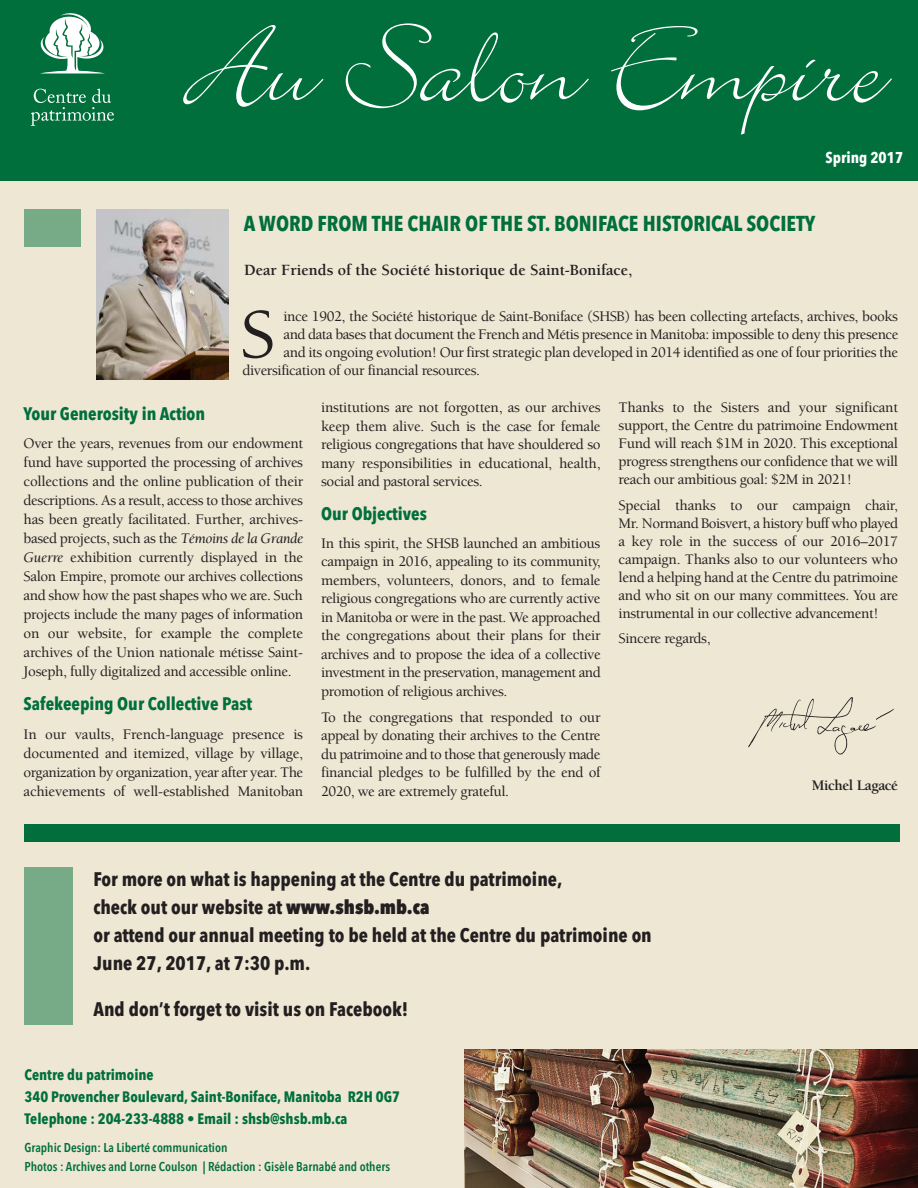
<style>
.page{position:relative;width:918px;height:1188px;background:#eee7d4}
.page>*{position:absolute;margin:0;border:0;box-sizing:border-box;transform-origin:0 0}
.t1{font:126.45px "Bickley Script Plain";color:#fff}
.t2{font:500 71.7px "Berkeley";color:#231f20}
.t3{font:700 21.45px "Avenir Next Condensed";color:#006f3c}
.t4{font:700 19.5px/28.2px "Avenir Next Condensed";color:#231f20}
.t5{font:700 18px "Avenir Next Condensed";color:#006f3c}
.t6{font:700 16.05px "Berkeley";color:#231f20}
.t7{font:700 15.6px "Avenir Next Condensed";color:#fff}
.t8{font:500 15px/18.5px "Berkeley";letter-spacing:-.025em;color:#231f20;text-align:justify}
.t9{font:700 15px/22.4px "Avenir Next Condensed";color:#006f3c}
.t10{font:700 15px "Berkeley";letter-spacing:-.025em;color:#231f20}
.t11{font:600 12.75px/18.9px "Avenir Next Condensed";color:#006f3c}
.s1{font-weight:400;font-style:italic}
.s2{font-weight:800}
</style>
<div class="page">
<div style="left:0;top:0;width:918px;height:181px;background:#006f3c"></div>
<svg style="left:31px;top:89px;width:83px;height:37px"></svg>
<svg style="left:40px;top:13px;width:64px;height:60px"></svg>
<img style="left:464px;top:1049px;width:454px;height:139px">
<div style="left:25px;top:867px;width:48px;height:158px;background:#77ab88"></div>
<div style="left:25px;top:824px;width:875px;height:17px;background:#006f3c"></div>
<img style="left:97px;top:209px;width:131px;height:170px">
<div style="left:25px;top:209px;width:56px;height:38px;background:#77ab88"></div>
<img style="left:748px;top:697px;width:146px;height:58px">
<h1 class="t1" style="left:186px;top:12px;width:698px">Au Salon Empire</h1>
<p class="t7" style="left:826px;top:148px;width:79px">Spring 2017</p>
<h3 class="t3" style="left:244px;top:210px;width:573px">A WORD FROM THE CHAIR OF THE ST. BONIFACE HISTORICAL SOCIETY</h3>
<p class="t6" style="left:244px;top:263px;width:390px">Dear Friends of the Société historique de Saint-Boniface,</p>
<h2 class="t2" style="left:240px;top:307px;width:36px">S</h2>
<p class="t8" style="left:283px;top:308px;width:616px">ince 1902, the Société historique de Saint-Boniface (SHSB) has been collecting artefacts, archives, books</p>
<p class="t8" style="left:283px;top:326px;width:617px">and data bases that document the French and Métis presence in Manitoba: impossible to deny this presence</p>
<p class="t8" style="left:283px;top:344px;width:616px">and its ongoing evolution! Our first strategic plan developed in 2014 identified as one of four priorities the</p>
<p class="t8" style="left:242px;top:362px;width:239px">diversification of our financial resources.</p>
<p class="t5" style="left:24px;top:402px;width:183px">Your Generosity in Action</p>
<p class="t8" style="left:24px;top:435px;width:281px;line-height:19px">Over the years, revenues from our endowment fund have supported the processing of archives collections and the online publication of their descriptions. As a result, access to those archives has been greatly facilitated. Further, archives&shy;based projects, such as the <span class="s1">Témoins de la Grande Guerre</span> exhibition currently displayed in the Salon Empire, promote our archives collections and show how the past shapes who we are. Such projects include the many pages of information on our website, for example the complete archives of the Union nationale métisse Saint-Joseph, fully digitalized and accessible online.</p>
<p class="t5" style="left:24px;top:693px;width:230px">Safekeeping Our Collective Past</p>
<p class="t8" style="left:24px;top:726px;width:281px;line-height:19px">In our vaults, French-language presence is documented and itemized, village by village, organization by organization, year after year. The achievements of well-established Manitoban</p>
<p class="t8" style="left:321px;top:400px;width:281px">institutions are not forgotten, as our archives keep them alive. Such is the case for female religious congregations that have shouldered so many responsibilities in educational, health, social and pastoral services.</p>
<p class="t5" style="left:321px;top:502px;width:107px">Our Objectives</p>
<p class="t8" style="left:321px;top:535px;width:281px">In this spirit, the SHSB launched an ambitious campaign in 2016, appealing to its community, members, volunteers, donors, and to female religious congregations who are currently active in Manitoba or were in the past. We approached the congregations about their plans for their archives and to propose the idea of a collective investment in the preservation, management and promotion of religious archives.</p>
<p class="t8" style="left:321px;top:709px;width:281px">To the congregations that responded to our appeal by donating their archives to the Centre du patrimoine and to those that generously made financial pledges to be fulfilled by the end of 2020, we are extremely grateful.</p>
<p class="t8" style="left:619px;top:400px;width:281px;line-height:18px">Thanks to the Sisters and your significant support, the Centre du patrimoine Endowment Fund will reach $1M in 2020. This exceptional progress strengthens our confidence that we will reach our ambitious goal: $2M in 2021!</p>
<p class="t8" style="left:619px;top:497px;width:281px;line-height:18px">Special thanks to our campaign chair, Mr. Normand Boisvert, a history buff who played a key role in the success of our 2016–2017 campaign. Thanks also to our volunteers who lend a helping hand at the Centre du patrimoine and who sit on our many committees. You are instrumental in our collective advancement!</p>
<p class="t8" style="left:619px;top:631px;width:93px">Sincere regards,</p>
<p class="t10" style="left:812px;top:780px;width:88px">Michel Lagacé</p>
<h3 class="t4" style="left:93px;top:865px;width:560px">For more on what is happening at the Centre du patrimoine,<br>check out our website at <span class="s2">www.shsb.mb.ca<br></span>or attend our annual meeting to be held at the Centre du patrimoine on June 27, 2017, at 7:30 p.m.</h3>
<h3 class="t4" style="left:93px;top:995px;width:316px">And don’t forget to visit us on Facebook!</h3>
<p class="t9" style="left:25px;top:1063px;width:377px">Centre du patrimoine<br>340 Provencher Boulevard, Saint-Boniface, Manitoba R2H 0G7<br>Telephone : 204-233-4888 • Email : shsb@shsb.mb.ca</p>
<p class="t11" style="left:25px;top:1138px;width:367px">Graphic Design: La Liberté communication<br>Photos : Archives and Lorne Coulson Rédaction : Gisèle Barnabé and others</p>
</div>
